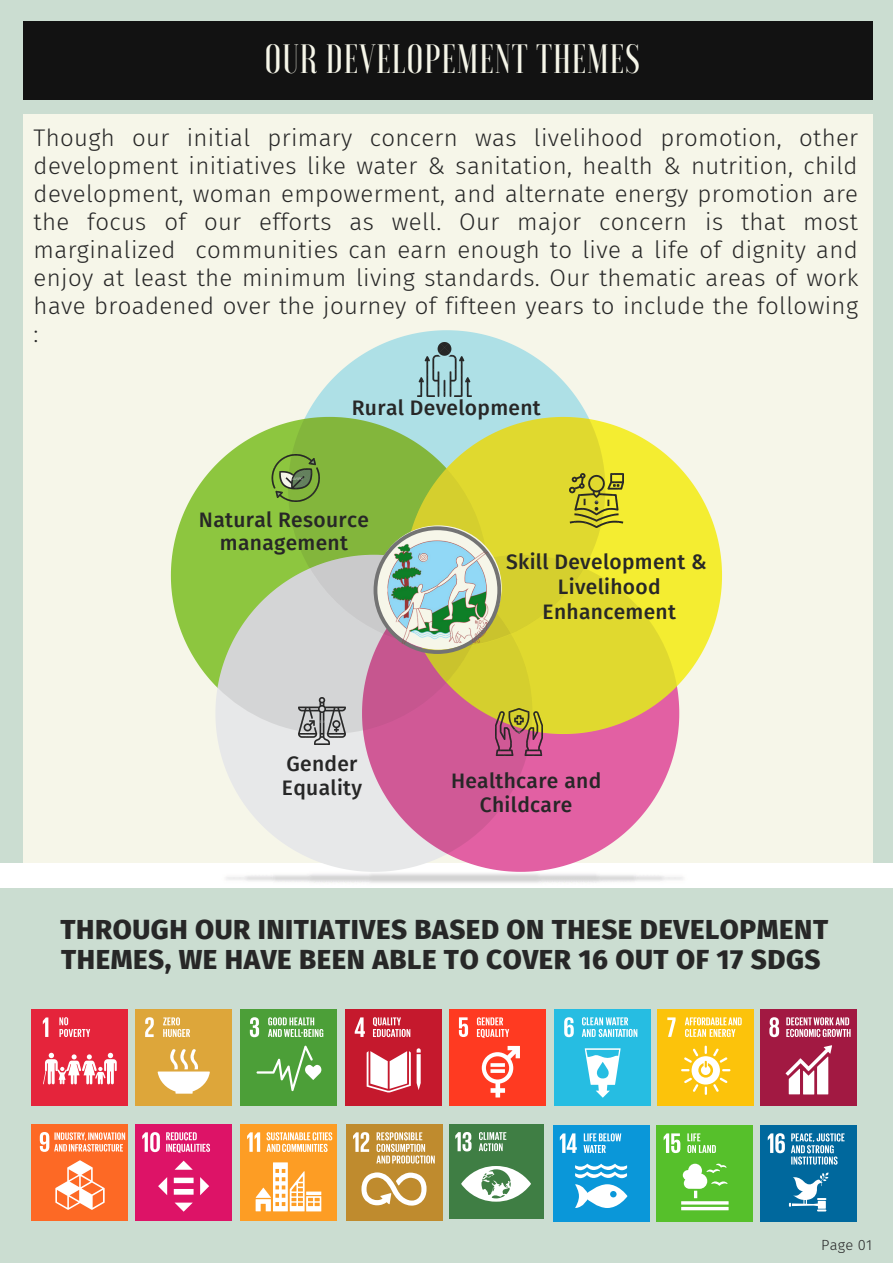
<style>
.page{position:relative;width:893px;height:1264px;background:#fff}
.page>*{position:absolute;margin:0;border:0;box-sizing:border-box;transform-origin:0 0}
.t1{font:500 40.95px "Voga";letter-spacing:.02em;color:#f6f6e9}
.t2{font:800 27.6px/30.3px "Fira Sans";letter-spacing:.02em;color:#272727}
.t3{font:300 24px/28px "Fira Sans";letter-spacing:.015em;color:#272727;text-align:justify}
.t4{font:500 21px/24.8px "Fira Sans";letter-spacing:.015em;color:#272727;text-align:center}
.t5{font:300 14.7px "Fira Sans";letter-spacing:.015em;color:#272727}
</style>
<div class="page">
<div style="left:0;top:0;width:892px;height:1262px;background:#cbddd1"></div>
<div style="left:23px;top:115px;width:849px;height:748px;background:#f6f6e9"></div>
<div style="left:23px;top:21px;width:849px;height:78px;background:#121212"></div>
<img style="left:0;top:863px;width:892px;height:24px">
<svg style="left:305px;top:330px;width:283px;height:87px;fill:#aee0e6"></svg>
<svg style="left:171px;top:464px;width:46px;height:221px;fill:#8dc63f"></svg>
<svg style="left:215px;top:554px;width:147px;height:317px"></svg>
<svg style="left:362px;top:734px;width:317px;height:137px"></svg>
<svg style="left:677px;top:465px;width:45px;height:269px;fill:#f4ed31"></svg>
<img style="left:417px;top:342px;width:54px;height:54px">
<svg style="left:217px;top:417px;width:460px;height:436px"></svg>
<img style="left:387px;top:541px;width:101px;height:102px">
<div style="left:554px;top:1009px;width:97px;height:96px;background:#26bde2"></div>
<svg style="left:564px;top:1017px;width:73px;height:80px"></svg>
<div style="left:135px;top:1009px;width:97px;height:96px;background:#dda63a"></div>
<svg style="left:145px;top:1017px;width:9px;height:20px"></svg>
<svg style="left:158px;top:1049px;width:52px;height:44px"></svg>
<svg style="left:163px;top:1017px;width:27px;height:20px"></svg>
<div style="left:240px;top:1009px;width:97px;height:96px;background:#4c9f38"></div>
<svg style="left:250px;top:1017px;width:9px;height:20px"></svg>
<svg style="left:256px;top:1045px;width:65px;height:46px"></svg>
<svg style="left:268px;top:1017px;width:55px;height:20px"></svg>
<div style="left:32px;top:1009px;width:96px;height:96px;background:#e5243b"></div>
<svg style="left:43px;top:1017px;width:74px;height:67px"></svg>
<div style="left:760px;top:1009px;width:97px;height:96px;background:#a21942"></div>
<svg style="left:769px;top:1017px;width:10px;height:20px"></svg>
<svg style="left:785px;top:1045px;width:47px;height:49px"></svg>
<svg style="left:786px;top:1017px;width:64px;height:20px"></svg>
<div style="left:657px;top:1009px;width:97px;height:96px;background:#fcc30b"></div>
<svg style="left:667px;top:1017px;width:8px;height:19px"></svg>
<svg style="left:685px;top:1017px;width:56px;height:20px"></svg>
<svg style="left:681px;top:1045px;width:49px;height:49px"></svg>
<div style="left:449px;top:1009px;width:97px;height:96px;background:#ff3a21"></div>
<svg style="left:459px;top:1017px;width:9px;height:20px"></svg>
<svg style="left:481px;top:1045px;width:39px;height:52px"></svg>
<hr style="left:490px;top:1063px;width:15px;height:3px;background:#fff">
<hr style="left:490px;top:1069px;width:15px;height:3px;background:#fff">
<svg style="left:477px;top:1017px;width:32px;height:20px"></svg>
<div style="left:345px;top:1009px;width:97px;height:96px;background:#c5192d"></div>
<svg style="left:354px;top:1017px;width:11px;height:19px"></svg>
<svg style="left:366px;top:1048px;width:54px;height:44px"></svg>
<svg style="left:373px;top:1017px;width:37px;height:20px"></svg>
<div style="left:32px;top:1124px;width:96px;height:96px;background:#fd6925"></div>
<svg style="left:40px;top:1132px;width:85px;height:77px"></svg>
<div style="left:656px;top:1125px;width:97px;height:96px;background:#56c02b"></div>
<svg style="left:663px;top:1133px;width:17px;height:20px"></svg>
<svg style="left:681px;top:1163px;width:47px;height:47px"></svg>
<svg style="left:687px;top:1133px;width:28px;height:19px"></svg>
<div style="left:760px;top:1125px;width:97px;height:96px;background:#00689d"></div>
<svg style="left:767px;top:1133px;width:17px;height:20px"></svg>
<svg style="left:791px;top:1133px;width:53px;height:31px"></svg>
<svg style="left:788px;top:1172px;width:40px;height:39px"></svg>
<div style="left:345px;top:1124px;width:97px;height:96px;background:#bf8b2e"></div>
<svg style="left:353px;top:1132px;width:82px;height:73px"></svg>
<div style="left:553px;top:1125px;width:96px;height:96px;background:#0a97d9"></div>
<svg style="left:559px;top:1133px;width:68px;height:74px"></svg>
<div style="left:240px;top:1124px;width:97px;height:96px;background:#fd9d24"></div>
<svg style="left:247px;top:1132px;width:13px;height:19px"></svg>
<svg style="left:255px;top:1162px;width:66px;height:49px"></svg>
<svg style="left:266px;top:1132px;width:66px;height:20px"></svg>
<div style="left:135px;top:1124px;width:97px;height:96px;background:#dd1367"></div>
<svg style="left:142px;top:1132px;width:18px;height:20px"></svg>
<svg style="left:166px;top:1132px;width:44px;height:20px"></svg>
<svg style="left:158px;top:1160px;width:51px;height:51px"></svg>
<div style="left:449px;top:1124px;width:94px;height:94px;background:#3f7e44"></div>
<svg style="left:455px;top:1132px;width:76px;height:69px"></svg>
<p class="t1" style="left:264px;top:38px;width:377px">OUR DEVELOPEMENT THEMES</p>
<p class="t3" style="left:34px;top:123px;width:826px">Though our initial primary concern was livelihood promotion, other development initiatives like water &amp; sanitation, health &amp; nutrition, child development, woman empowerment, and alternate energy promotion are the focus of our efforts as well. Our major concern is that most marginalized communities can earn enough to live a life of dignity and enjoy at least the minimum living standards. Our thematic areas of work have broadened over the journey of fifteen years to include the following :</p>
<p class="t4" style="left:352px;top:395px;width:190px">Rural Development</p>
<p class="t4" style="left:199px;top:507px;width:171px">Natural Resource</p>
<p class="t4" style="left:220px;top:531px;width:129px">management</p>
<p class="t4" style="left:286px;top:751px;width:73px">Gender</p>
<p class="t4" style="left:282px;top:776px;width:82px">Equality</p>
<p class="t4" style="left:506px;top:549px;width:202px">Skill Development &amp;</p>
<p class="t4" style="left:542px;top:574px;width:135px">Livelihood<br>Enhancement</p>
<p class="t4" style="left:451px;top:768px;width:152px">Healthcare and</p>
<p class="t4" style="left:480px;top:793px;width:94px">Childcare</p>
<p class="t2" style="left:60px;top:914px;width:769px">THROUGH OUR INITIATIVES BASED ON THESE DEVELOPMENT<br>THEMES, WE HAVE BEEN ABLE TO COVER 16 OUT OF 17 SDGS</p>
<p class="t5" style="left:821px;top:1236px;width:52px">Page 01</p>
</div>
